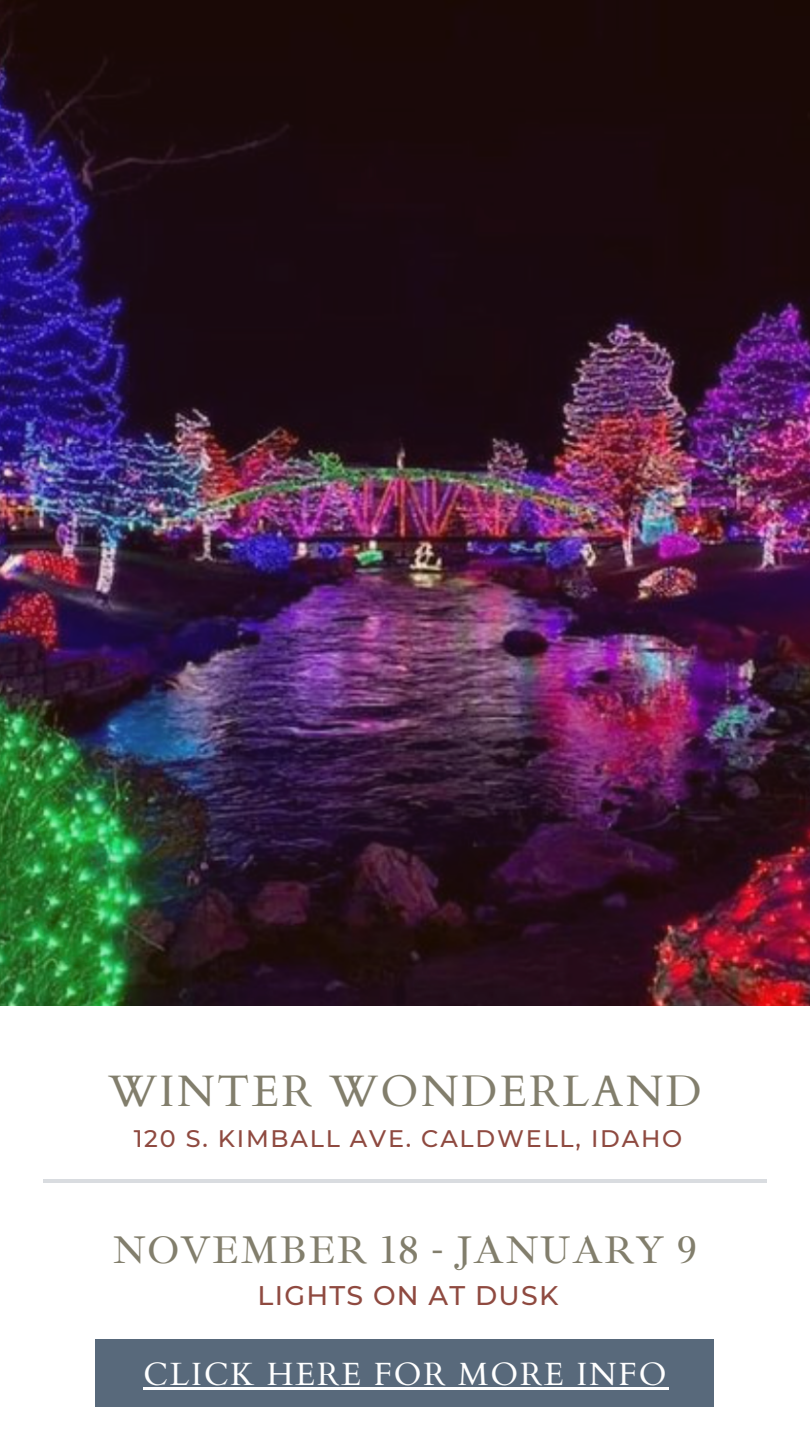
<style>
.page{position:relative;width:810px;height:1440px;background:#fff}
.page>*{position:absolute;margin:0;border:0;box-sizing:border-box;transform-origin:0 0}
.t1{font:44.1px "Cardo";letter-spacing:.06em;color:#827e6c}
.t2{font:39.6px "Ibarra Real Nova";letter-spacing:.03em;color:#827e6c}
.t3{font:32.2px "Cardo";letter-spacing:.06em;color:#fff}
.t4{font:500 26.9px "Montserrat";letter-spacing:.045em;color:#8f4a40}
.t5{font:500 23.9px "Montserrat";letter-spacing:.075em;color:#8f4a40}
</style>
<div class="page">
<img style="left:0;top:0;width:810px;height:1006px">
<hr style="left:43px;top:1179px;width:724px;height:4px;background:#d9dce0">
<div style="left:96px;top:1339px;width:618px;height:68px;background:#58697b"></div>
<hr style="left:143px;top:1387px;width:525px;height:3px;background:#fff">
<h1 class="t1" style="left:108px;top:1062px;width:595px">WINTER WONDERLAND</h1>
<p class="t5" style="left:134px;top:1124px;width:550px">120 S. KIMBALL AVE. CALDWELL, IDAHO</p>
<h2 class="t2" style="left:113px;top:1225px;width:586px">NOVEMBER 18 - JANUARY 9</h2>
<p class="t4" style="left:258px;top:1279px;width:302px">LIGHTS ON AT DUSK</p>
<h3 class="t3" style="left:143px;top:1353px;width:525px">CLICK HERE FOR MORE INFO</h3>
</div>
